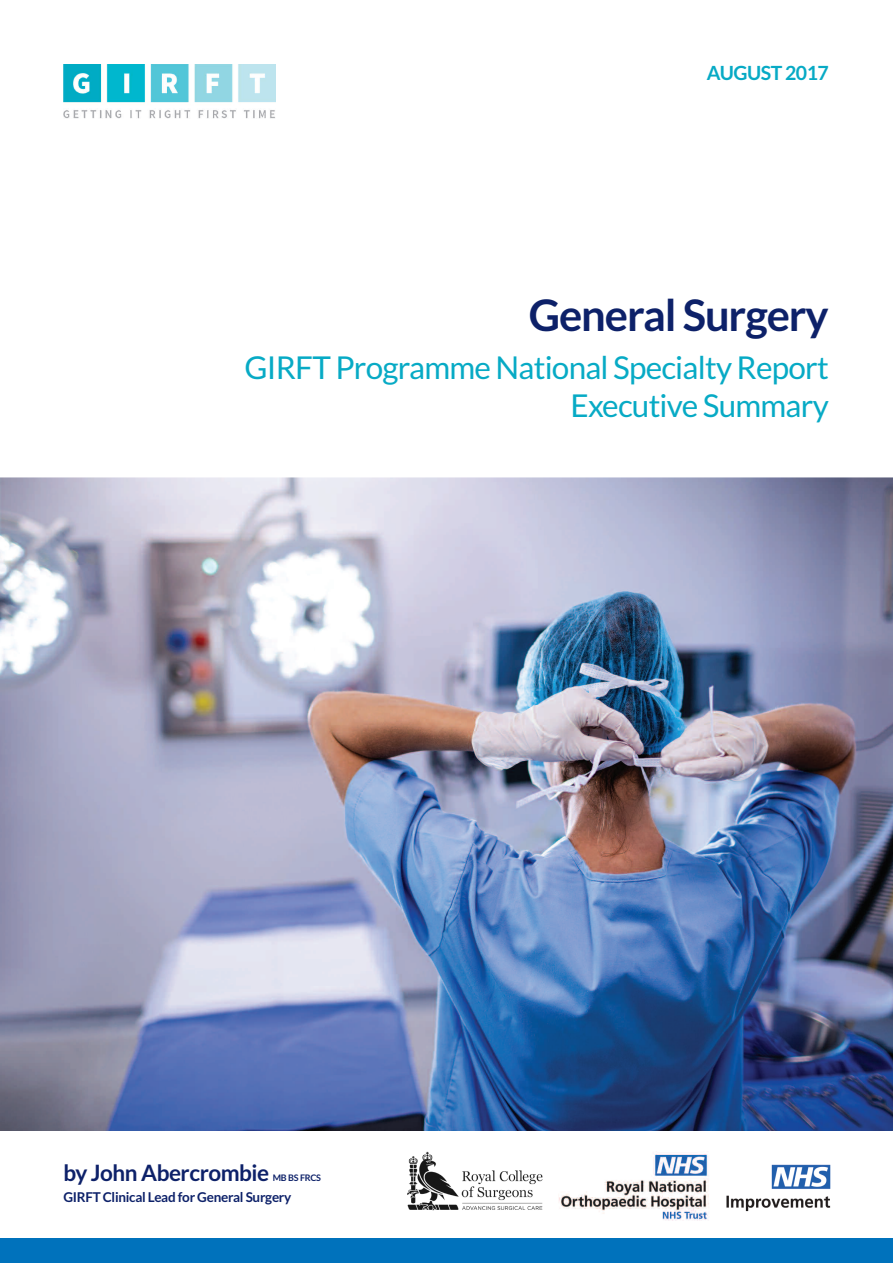
<style>
.page{position:relative;width:893px;height:1263px;background:#fff}
.page>*{position:absolute;margin:0;border:0;box-sizing:border-box;transform-origin:0 0}
.t1{font:700 43.5px "Lato";letter-spacing:-.025em;color:#0d2169}
.t2{font:31.5px/37.8px "Lato";letter-spacing:-.025em;color:#07aac5;text-align:right}
.t3{font:700 22.5px "Lato";letter-spacing:-.02em;color:#0d2169}
.t4{font:700 19.5px "Lato";letter-spacing:-.025em;color:#07aac5}
.t5{font:700 13.5px "Lato";letter-spacing:-.02em;color:#0d2169}
.t6{font:700 9px "Lato";letter-spacing:-.02em;color:#0d2169}
</style>
<div class="page">
<img style="left:0;top:477px;width:893px;height:654px">
<div style="left:0;top:1238px;width:893px;height:25px;background:#0072bc"></div>
<img style="left:63px;top:64px;width:212px;height:54px">
<img style="left:726px;top:1164px;width:105px;height:48px">
<img style="left:407px;top:1151px;width:136px;height:60px">
<img style="left:559px;top:1151px;width:150px;height:70px">
<p class="t4" style="left:707px;top:62px;width:124px">AUGUST 2017</p>
<h1 class="t1" style="left:529px;top:291px;width:302px">General Surgery</h1>
<p class="t2" style="left:245px;top:350px;width:586px">GIRFT Programme National Specialty Report<br>Executive Summary</p>
<p class="t3" style="left:63px;top:1160px;width:207px">by John Abercrombie</p>
<p class="t6" style="left:273px;top:1173px;width:50px">MB BS FRCS</p>
<p class="t5" style="left:63px;top:1189px;width:229px">GIRFT Clinical Lead for General Surgery</p>
</div>
